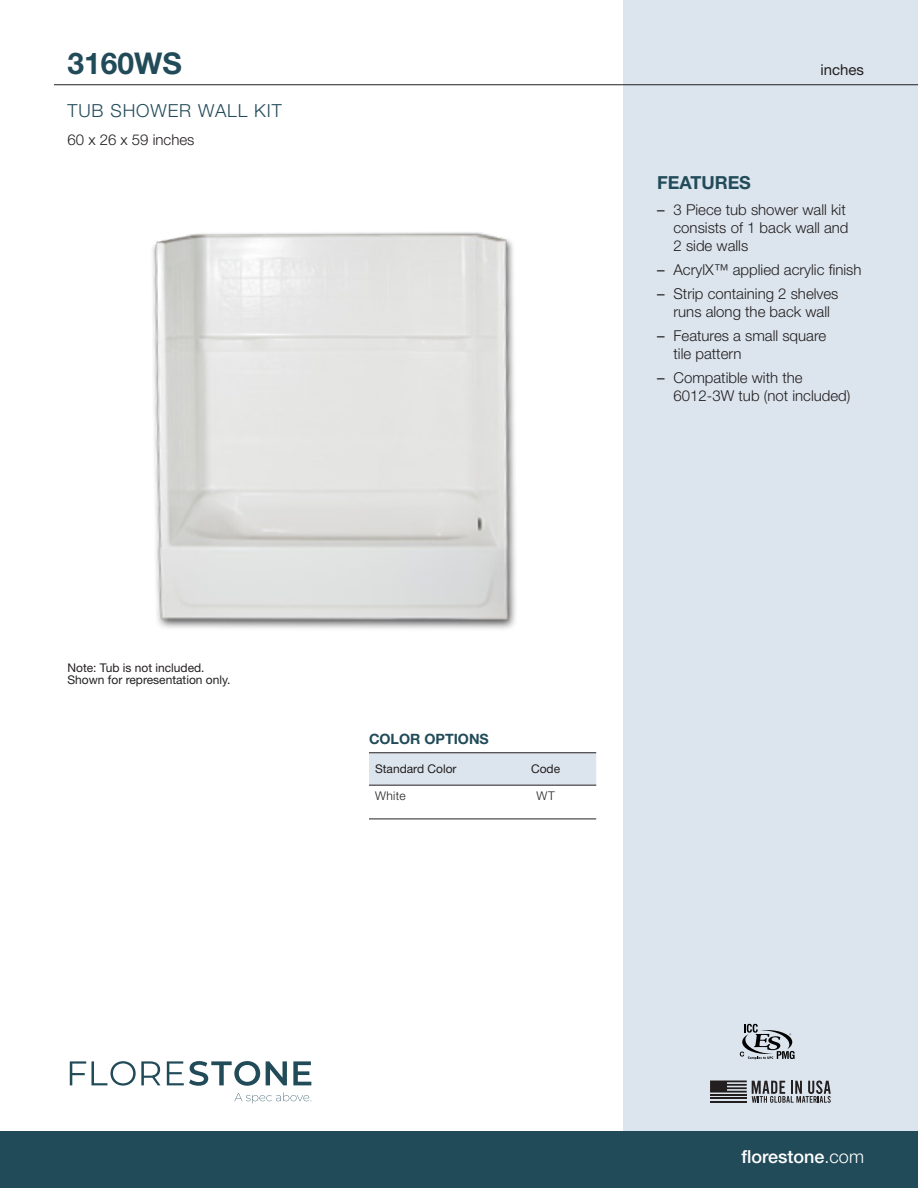
<style>
.page{position:relative;width:918px;height:1188px;background:#fff}
.page>*{position:absolute;margin:0;border:0;box-sizing:border-box;transform-origin:0 0}
.Tub_Name_front{font:700 30px "Helvetica Neue LT Std";color:#224b59}
.Dk_Blue_subheads{font:300 18px "Helvetica Neue LT Std";letter-spacing:.05em;color:#224b59}
.t1{font:500 18px "Helvetica Neue LT Std";color:#fff}
.FEATURES{font:700 18px "Helvetica Neue LT Std";color:#224b59}
.Black_Model_Specs{font:300 15px/18px "Helvetica Neue LT Std";color:#231f20}
.t2{font:15px "Helvetica Neue LT Std";color:#231f20}
.Colors___Trim{font:700 14.25px "Helvetica Neue LT Std";color:#224b59}
.column_head{font:12px/12.8px "Helvetica Neue LT Std";color:#231f20}
.table_body{font:12px "Helvetica Neue LT Std";color:#231f20}
.colors_trim_body{font:300 12px "Helvetica Neue LT Std";letter-spacing:.035em;color:#231f20}
.s1{font-weight:400}
.s2{font-weight:300}
</style>
<div class="page">
<div style="left:623px;top:0;width:295px;height:1134px;background:#dce5ee"></div>
<hr style="left:54px;top:84px;width:864px;height:1px;background:#231f20">
<div style="left:0;top:1131px;width:918px;height:57px;background:#224b59"></div>
<svg style="left:70px;top:1061px;width:91px;height:25px"></svg>
<svg style="left:167px;top:1061px;width:93px;height:25px"></svg>
<svg style="left:266px;top:1061px;width:21px;height:24px"></svg>
<svg style="left:293px;top:1061px;width:18px;height:24px"></svg>
<svg style="left:234px;top:1093px;width:78px;height:10px"></svg>
<svg style="left:710px;top:1081px;width:121px;height:22px"></svg>
<div style="left:369px;top:753px;width:227px;height:32px;background:#dce5ee"></div>
<hr style="left:369px;top:752px;width:126px;height:1px;background:#231f20">
<hr style="left:495px;top:752px;width:101px;height:1px;background:#231f20">
<hr style="left:369px;top:785px;width:126px;height:1px;background:#231f20">
<hr style="left:495px;top:785px;width:101px;height:1px;background:#231f20">
<hr style="left:369px;top:819px;width:126px;height:1px;background:#231f20">
<hr style="left:495px;top:819px;width:101px;height:1px;background:#231f20">
<img style="left:152px;top:232px;width:364px;height:397px">
<svg style="left:740px;top:1024px;width:55px;height:36px"></svg>
<p class="Tub_Name_front" style="left:68px;top:45px;width:116px">3160WS</p>
<p class="Dk_Blue_subheads" style="left:68px;top:99px;width:216px">TUB SHOWER WALL KIT</p>
<p class="Black_Model_Specs" style="left:68px;top:131px;width:128px">60 x 26 x 59 inches</p>
<p class="t2" style="left:820px;top:61px;width:45px">inches</p>
<p class="FEATURES" style="left:657px;top:171px;width:96px">FEATURES</p>
<p class="Black_Model_Specs" style="left:674px;top:200px;width:177px;text-indent:-16px"><span class="s1">–</span> 3 Piece tub shower wall kit consists of 1 back wall and<br>2 side walls</p>
<p class="Black_Model_Specs" style="left:657px;top:260px;width:206px"><span class="s1">–</span> AcrylX™ applied acrylic finish</p>
<p class="Black_Model_Specs" style="left:657px;top:284px;width:183px;text-align:center"><span class="s1">–</span> Strip containing 2 shelves runs along the back wall</p>
<p class="Black_Model_Specs" style="left:674px;top:326px;width:154px;text-indent:-16px"><span class="s1">–</span> Features a small square tile pattern</p>
<p class="Black_Model_Specs" style="left:674px;top:368px;width:178px;text-indent:-16px"><span class="s1">–</span> Compatible with the<br>6012-3W tub (not included)</p>
<p class="column_head" style="left:68px;top:661px;width:165px">Note: Tub is not included.<br>Shown for representation only.</p>
<p class="Colors___Trim" style="left:369px;top:730px;width:121px">COLOR OPTIONS</p>
<p class="table_body" style="left:375px;top:762px;width:83px">Standard Color</p>
<p class="table_body" style="left:531px;top:762px;width:31px">Code</p>
<p class="colors_trim_body" style="left:375px;top:788px;width:32px">White</p>
<p class="colors_trim_body" style="left:536px;top:788px;width:20px">WT</p>
<p class="t1" style="left:742px;top:1146px;width:124px">florestone<span class="s2">.com</span></p>
</div>
